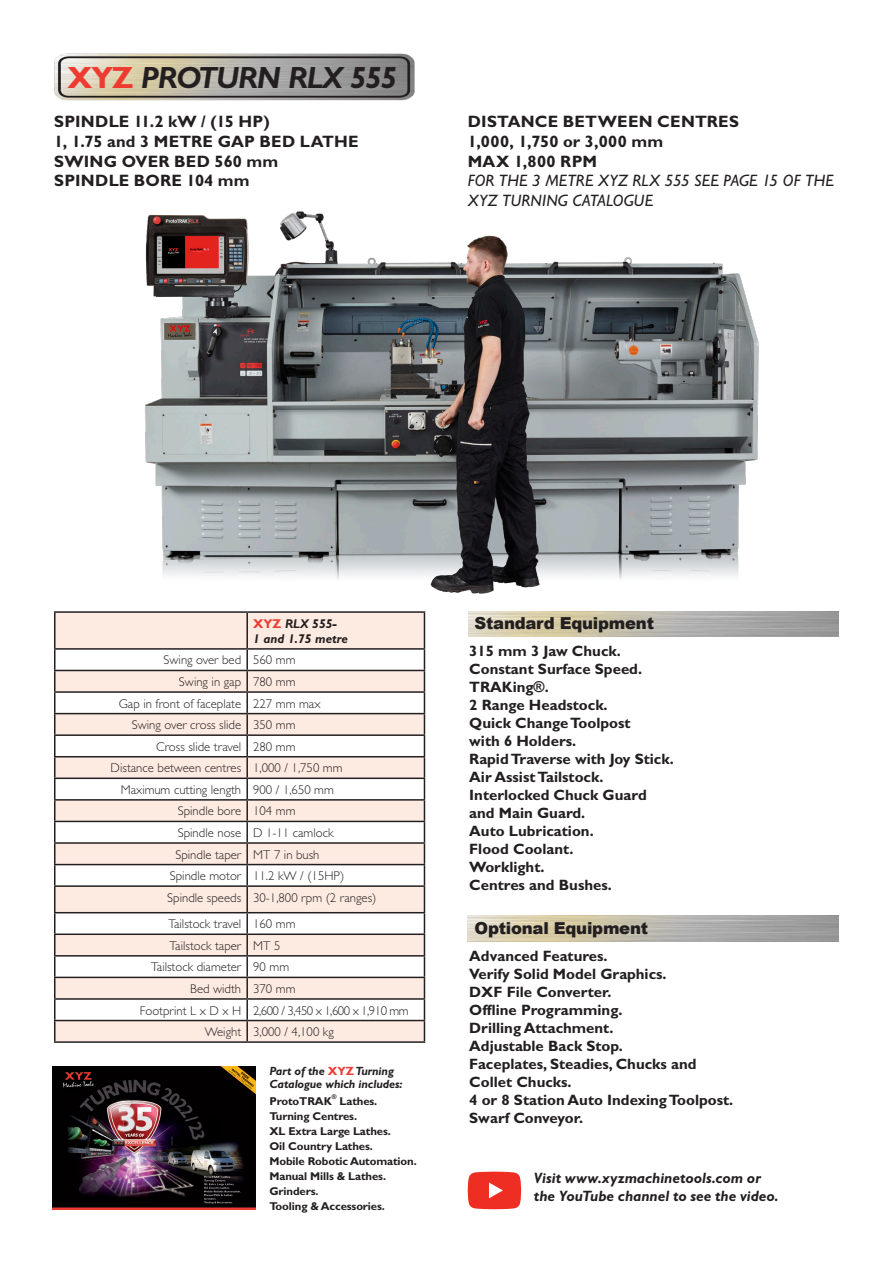
<style>
.page{position:relative;width:893px;height:1263px;background:#fff}
.page>*{position:absolute;margin:0;border:0;box-sizing:border-box;transform-origin:0 0}
.t1{font:italic 700 30.75px "Gill Sans";letter-spacing:-.035em;color:#231f20}
.t2{font:700 16.5px "Gill Sans";letter-spacing:.01em;color:#231f20}
.t3{font:italic 16.5px/19.8px "Gill Sans";letter-spacing:.01em;color:#231f20}
.t4{font:900 16.5px "Arial";letter-spacing:-.015em;color:#231f20}
.t5{font:700 15px "Gill Sans";color:#231f20}
._01_headline{font:italic 700 15px "Gill Sans";letter-spacing:-.005em;color:#231f20}
.t6{font:300 12.75px "Gill Sans";color:#231f20}
.t7{font:300 12.75px "Gill Sans";letter-spacing:-.04em;color:#231f20}
.t8{font:italic 700 12.75px "Gill Sans";color:#231f20}
.t9{font:italic 700 11.85px/13.5px "Gill Sans";letter-spacing:-.01em;color:#231f20}
.t10{font:700 11.4px "Gill Sans";letter-spacing:-.01em;color:#231f20}
.t11{font:700 6.45px "Gill Sans";color:#231f20}
.s1{font-style:normal;color:#ee3b32}
</style>
<div class="page">
<img style="left:145px;top:211px;width:614px;height:383px">
<img style="left:54px;top:53px;width:361px;height:48px">
<svg style="left:468px;top:1172px;width:53px;height:37px"></svg>
<div style="left:56px;top:613px;width:368px;height:35px;background:#fdeae1"></div>
<hr style="left:54px;top:611px;width:193px;height:2px;background:#231f20">
<hr style="left:54px;top:613px;width:2px;height:35px;background:#231f20">
<hr style="left:247px;top:611px;width:178px;height:2px;background:#231f20">
<hr style="left:246px;top:613px;width:2px;height:35px;background:#231f20">
<hr style="left:424px;top:613px;width:1px;height:35px;background:#231f20">
<hr style="left:54px;top:648px;width:193px;height:2px;background:#231f20">
<hr style="left:54px;top:650px;width:2px;height:20px;background:#231f20">
<hr style="left:247px;top:648px;width:178px;height:2px;background:#231f20">
<hr style="left:54px;top:670px;width:193px;height:1px;background:#231f20">
<hr style="left:54px;top:671px;width:2px;height:20px;background:#231f20">
<hr style="left:54px;top:691px;width:193px;height:2px;background:#231f20">
<hr style="left:54px;top:693px;width:2px;height:20px;background:#231f20">
<hr style="left:54px;top:713px;width:193px;height:1px;background:#231f20">
<hr style="left:54px;top:714px;width:2px;height:20px;background:#231f20">
<hr style="left:54px;top:734px;width:193px;height:2px;background:#231f20">
<hr style="left:54px;top:736px;width:2px;height:20px;background:#231f20">
<hr style="left:54px;top:756px;width:193px;height:1px;background:#231f20">
<hr style="left:54px;top:757px;width:2px;height:20px;background:#231f20">
<hr style="left:54px;top:777px;width:193px;height:2px;background:#231f20">
<hr style="left:54px;top:779px;width:2px;height:20px;background:#231f20">
<hr style="left:54px;top:799px;width:193px;height:2px;background:#231f20">
<hr style="left:54px;top:801px;width:2px;height:20px;background:#231f20">
<hr style="left:54px;top:821px;width:193px;height:1px;background:#231f20">
<hr style="left:54px;top:822px;width:2px;height:20px;background:#231f20">
<hr style="left:54px;top:842px;width:193px;height:2px;background:#231f20">
<hr style="left:54px;top:844px;width:2px;height:20px;background:#231f20">
<hr style="left:54px;top:864px;width:193px;height:1px;background:#231f20">
<hr style="left:54px;top:865px;width:2px;height:20px;background:#231f20">
<hr style="left:54px;top:885px;width:193px;height:2px;background:#231f20">
<hr style="left:54px;top:887px;width:2px;height:25px;background:#231f20">
<hr style="left:54px;top:912px;width:193px;height:1px;background:#231f20">
<hr style="left:54px;top:913px;width:2px;height:20px;background:#231f20">
<hr style="left:54px;top:933px;width:193px;height:2px;background:#231f20">
<hr style="left:54px;top:935px;width:2px;height:20px;background:#231f20">
<hr style="left:54px;top:955px;width:193px;height:1px;background:#231f20">
<hr style="left:54px;top:956px;width:2px;height:21px;background:#231f20">
<hr style="left:54px;top:977px;width:193px;height:1px;background:#231f20">
<hr style="left:54px;top:978px;width:2px;height:20px;background:#231f20">
<hr style="left:54px;top:998px;width:193px;height:2px;background:#231f20">
<hr style="left:54px;top:1000px;width:2px;height:20px;background:#231f20">
<hr style="left:54px;top:1020px;width:193px;height:1px;background:#231f20">
<hr style="left:54px;top:1021px;width:2px;height:20px;background:#231f20">
<svg style="left:55px;top:649px;width:370px;height:392px"></svg>
<hr style="left:54px;top:1041px;width:193px;height:2px;background:#231f20">
<hr style="left:247px;top:1041px;width:178px;height:2px;background:#231f20">
<img style="left:53px;top:1067px;width:203px;height:143px">
<p class="t1" style="left:68px;top:60px;width:331px"><span class="s1">XYZ</span> PROTURN RLX 555</p>
<p class="t2" style="left:54px;top:112px;width:217px">SPINDLE 11.2 kW / (15 HP)</p>
<p class="t2" style="left:54px;top:132px;width:306px">1, 1.75 and 3 METRE GAP BED LATHE</p>
<p class="t2" style="left:54px;top:151px;width:226px">SWING OVER BED 560 mm</p>
<p class="t2" style="left:54px;top:171px;width:197px">SPINDLE BORE 104 mm</p>
<p class="t2" style="left:468px;top:112px;width:273px">DISTANCE BETWEEN CENTRES</p>
<p class="t2" style="left:468px;top:132px;width:197px">1,000, 1,750 or 3,000 mm</p>
<p class="t2" style="left:468px;top:151px;width:131px">MAX 1,800 RPM</p>
<p class="t3" style="left:468px;top:171px;width:368px">FOR THE 3 METRE XYZ RLX 555 SEE PAGE 15 OF THE<br>XYZ TURNING CATALOGUE</p>
<p class="t8" style="left:253px;top:616px;width:85px"><span class="s1">XYZ</span> RLX 555-</p>
<p class="t8" style="left:253px;top:631px;width:96px">1 and 1.75 metre</p>
<p class="t6" style="left:164px;top:653px;width:79px">Swing over bed</p>
<p class="t6" style="left:253px;top:653px;width:44px">560 mm</p>
<p class="t6" style="left:179px;top:675px;width:64px">Swing in gap</p>
<p class="t6" style="left:253px;top:675px;width:44px">780 mm</p>
<p class="t6" style="left:119px;top:696px;width:124px">Gap in front of faceplate</p>
<p class="t6" style="left:253px;top:696px;width:69px">227 mm max</p>
<p class="t6" style="left:132px;top:718px;width:111px">Swing over cross slide</p>
<p class="t6" style="left:253px;top:718px;width:44px">350 mm</p>
<p class="t6" style="left:156px;top:739px;width:87px">Cross slide travel</p>
<p class="t6" style="left:253px;top:739px;width:44px">280 mm</p>
<p class="t6" style="left:111px;top:761px;width:132px">Distance between centres</p>
<p class="t6" style="left:253px;top:761px;width:91px">1,000 / 1,750 mm</p>
<p class="t6" style="left:121px;top:782px;width:122px">Maximum cutting length</p>
<p class="t6" style="left:253px;top:782px;width:82px">900 / 1,650 mm</p>
<p class="t6" style="left:178px;top:804px;width:65px">Spindle bore</p>
<p class="t6" style="left:253px;top:804px;width:44px">104 mm</p>
<p class="t6" style="left:178px;top:825px;width:65px">Spindle nose</p>
<p class="t6" style="left:253px;top:825px;width:82px">D 1-11 camlock</p>
<p class="t6" style="left:175px;top:847px;width:67px">Spindle taper</p>
<p class="t6" style="left:253px;top:847px;width:68px">MT 7 in bush</p>
<p class="t6" style="left:170px;top:869px;width:73px">Spindle motor</p>
<p class="t6" style="left:253px;top:869px;width:93px">11.2 kW / (15HP)</p>
<p class="t6" style="left:167px;top:890px;width:75px">Spindle speeds</p>
<p class="t6" style="left:253px;top:890px;width:125px">30-1,800 rpm (2 ranges)</p>
<p class="t6" style="left:168px;top:917px;width:74px">Tailstock travel</p>
<p class="t6" style="left:253px;top:917px;width:44px">160 mm</p>
<p class="t6" style="left:170px;top:938px;width:73px">Tailstock taper</p>
<p class="t6" style="left:253px;top:938px;width:29px">MT 5</p>
<p class="t6" style="left:151px;top:960px;width:91px">Tailstock diameter</p>
<p class="t6" style="left:253px;top:960px;width:37px">90 mm</p>
<p class="t6" style="left:190px;top:981px;width:52px">Bed width</p>
<p class="t6" style="left:253px;top:981px;width:44px">370 mm</p>
<p class="t6" style="left:140px;top:1003px;width:103px">Footprint L x D x H</p>
<p class="t7" style="left:253px;top:1003px;width:157px">2,600 / 3,450 x 1,600 x 1,910 mm</p>
<p class="t6" style="left:205px;top:1025px;width:38px">Weight</p>
<p class="t6" style="left:253px;top:1025px;width:82px">3,000 / 4,100 kg</p>
<p class="t9" style="left:269px;top:1064px;width:135px">Part of the <span class="s1">XYZ</span>Turning<br>Catalogue which includes:</p>
<p class="t10" style="left:269px;top:1094px;width:64px">ProtoTRAK</p>
<p class="t11" style="left:332px;top:1093px;width:6px">®</p>
<p class="t10" style="left:340px;top:1094px;width:39px">Lathes.</p>
<p class="t10" style="left:269px;top:1109px;width:89px">Turning Centres.</p>
<p class="t10" style="left:269px;top:1124px;width:123px">XL Extra Large Lathes.</p>
<p class="t10" style="left:269px;top:1139px;width:105px">Oil Country Lathes.</p>
<p class="t10" style="left:269px;top:1154px;width:149px">Mobile Robotic Automation.</p>
<p class="t10" style="left:269px;top:1169px;width:118px">Manual Mills &amp; Lathes.</p>
<p class="t10" style="left:269px;top:1184px;width:51px">Grinders.</p>
<p class="t10" style="left:269px;top:1199px;width:117px">Tooling &amp; Accessories.</p>
<p class="t4" style="left:474px;top:611px;width:181px">Standard Equipment</p>
<p class="t5" style="left:469px;top:642px;width:153px">315 mm 3 Jaw Chuck.</p>
<p class="t5" style="left:469px;top:660px;width:174px">Constant Surface Speed.</p>
<p class="t5" style="left:469px;top:678px;width:81px">TRAKing®.</p>
<p class="t5" style="left:469px;top:696px;width:140px">2 Range Headstock.</p>
<p class="t5" style="left:469px;top:714px;width:163px">Quick Change Toolpost</p>
<p class="t5" style="left:469px;top:732px;width:108px">with 6 Holders.</p>
<p class="t5" style="left:469px;top:750px;width:206px">Rapid Traverse with Joy Stick.</p>
<p class="t5" style="left:469px;top:768px;width:136px">Air Assist Tailstock.</p>
<p class="t5" style="left:469px;top:786px;width:179px">Interlocked Chuck Guard</p>
<p class="t5" style="left:469px;top:804px;width:118px">and Main Guard.</p>
<p class="t5" style="left:469px;top:822px;width:126px">Auto Lubrication.</p>
<p class="t5" style="left:469px;top:840px;width:106px">Flood Coolant.</p>
<p class="t5" style="left:469px;top:858px;width:77px">Worklight.</p>
<p class="t5" style="left:469px;top:876px;width:144px">Centres and Bushes.</p>
<p class="t4" style="left:474px;top:916px;width:175px">Optional Equipment</p>
<p class="t5" style="left:469px;top:946px;width:140px">Advanced Features.</p>
<p class="t5" style="left:469px;top:964px;width:199px">Verify Solid Model Graphics.</p>
<p class="t5" style="left:469px;top:982px;width:144px">DXF File Converter.</p>
<p class="t5" style="left:469px;top:1000px;width:155px">Offline Programming.</p>
<p class="t5" style="left:469px;top:1018px;width:146px">Drilling Attachment.</p>
<p class="t5" style="left:469px;top:1036px;width:155px">Adjustable Back Stop.</p>
<p class="t5" style="left:469px;top:1054px;width:229px">Faceplates, Steadies, Chucks and</p>
<p class="t5" style="left:469px;top:1072px;width:104px">Collet Chucks.</p>
<p class="t5" style="left:469px;top:1090px;width:266px">4 or 8 Station Auto Indexing Toolpost.</p>
<p class="t5" style="left:469px;top:1108px;width:115px">Swarf Conveyor.</p>
<p class="_01_headline" style="left:534px;top:1169px;width:228px">Visit www.xyzmachinetools.com or</p>
<p class="_01_headline" style="left:534px;top:1187px;width:246px">the YouTube channel to see the video.</p>
</div>
